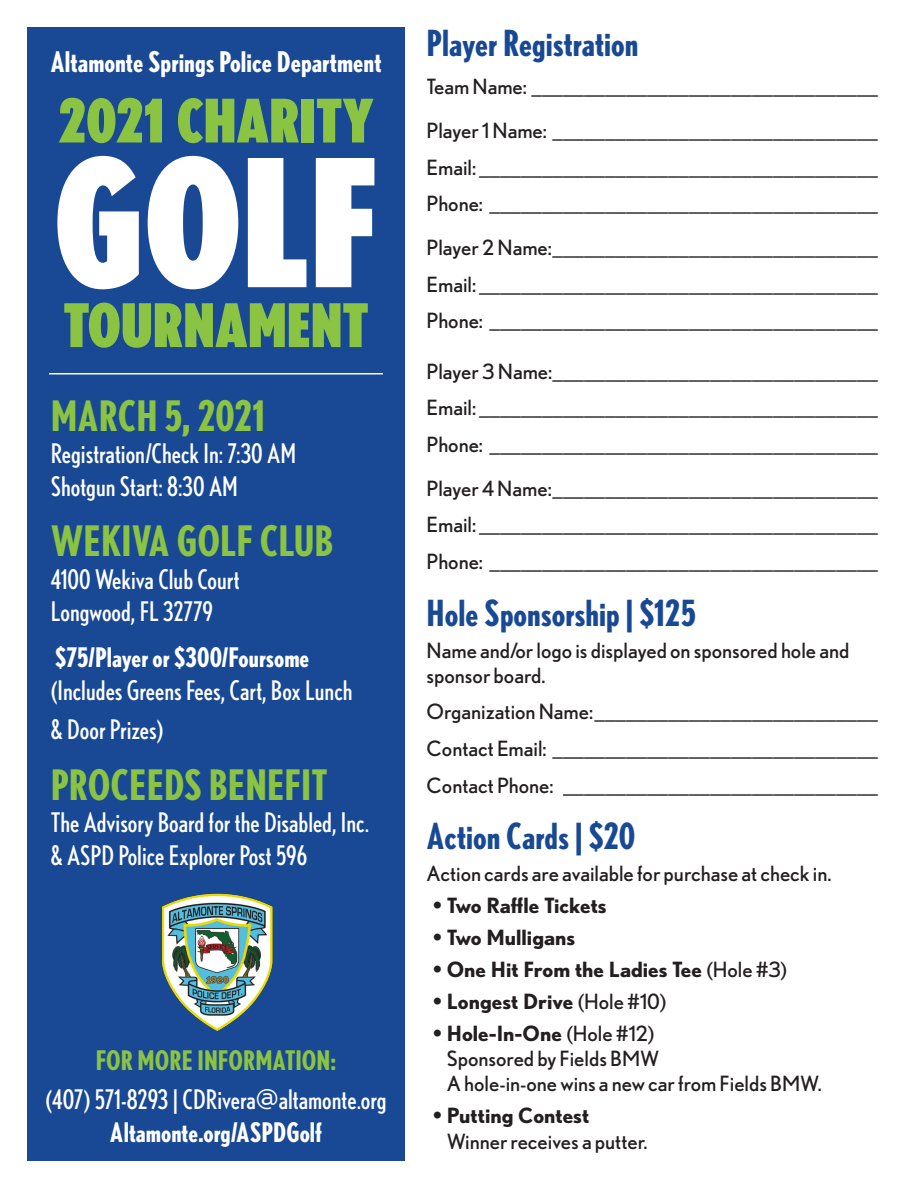
<style>
.page{position:relative;width:918px;height:1188px;background:#fff}
.page>*{position:absolute;margin:0;border:0;box-sizing:border-box;transform-origin:0 0}
.t1{font:900 condensed 177px "Nobel";color:#fff}
.t2{font:900 condensed 60px "Nobel";color:#8bc442}
.t3{font:700 condensed 42px "Nobel";color:#8bc442}
.t4{font:700 condensed 36px "Nobel";color:#194994}
.t5{font:700 condensed 28.5px "Nobel";color:#fff}
.t6{font:condensed 27px/32.4px "Nobel";color:#fff}
.t7{font:700 condensed 27px "Nobel";color:#fff}
.t8{font:700 condensed 27px "Nobel";color:#8bc442}
.t9{font:21px/36.8px "Nobel";color:#231f20}
.t10{font:700 21px "Nobel";color:#231f20}
.s1{font-weight:400}
.s2{font-weight:700}
</style>
<div class="page">
<div style="left:27px;top:27px;width:378px;height:1134px;background:#194994"></div>
<hr style="left:49px;top:373px;width:334px;height:1px;background:#fff">
<img style="left:161px;top:893px;width:112px;height:139px">
<h3 class="t5" style="left:50px;top:45px;width:333px">Altamonte Springs Police Department</h3>
<h2 class="t2" style="left:58px;top:84px;width:317px">2021 CHARITY</h2>
<h1 class="t1" style="left:54px;top:116px;width:326px">GOLF</h1>
<h2 class="t2" style="left:63px;top:289px;width:307px">TOURNAMENT</h2>
<h3 class="t3" style="left:51px;top:391px;width:216px">MARCH 5, 2021</h3>
<p class="t6" style="left:51px;top:437px;width:247px">Registration/Check In: 7:30 AM<br>Shotgun Start: 8:30 AM</p>
<h3 class="t3" style="left:51px;top:517px;width:284px">WEKIVA GOLF CLUB</h3>
<p class="t6" style="left:51px;top:563px;width:190px">4100 Wekiva Club Court<br>Longwood, FL 32779</p>
<p class="t7" style="left:55px;top:642px;width:256px">$75/Player or $300/Foursome</p>
<p class="t6" style="left:51px;top:670px;width:303px;line-height:39.6px">(Includes Greens Fees, Cart, Box Lunch &amp; Door Prizes)</p>
<h3 class="t3" style="left:51px;top:760px;width:278px">PROCEEDS BENEFIT</h3>
<p class="t6" style="left:51px;top:806px;width:320px">The Advisory Board for the Disabled, Inc. &amp; ASPD Police Explorer Post 596</p>
<p class="t8" style="left:96px;top:1045px;width:242px">FOR MORE INFORMATION:</p>
<p class="t6" style="left:45px;top:1083px;width:343px">(407) 571-8293 | CDRivera@altamonte.org</p>
<p class="t7" style="left:110px;top:1116px;width:214px">Altamonte.org/ASPDGolf</p>
<h3 class="t4" style="left:427px;top:22px;width:213px">Player Registration</h3>
<p class="t9" style="left:427px;top:65px;width:453px;line-height:43.5px">Team Name: _________________________________<br>Player 1 Name: _______________________________</p>
<p class="t9" style="left:427px;top:149px;width:453px">Email: ______________________________________<br>Phone: _____________________________________</p>
<p class="t9" style="left:427px;top:229px;width:453px;text-align:justify">Player 2 Name:_______________________________ Email: ______________________________________ Phone: _____________________________________</p>
<p class="t9" style="left:427px;top:353px;width:453px;text-align:justify">Player 3 Name:_______________________________ Email: ______________________________________ Phone: _____________________________________</p>
<p class="t9" style="left:427px;top:470px;width:453px;text-align:justify">Player 4 Name:_______________________________ Email: ______________________________________ Phone: _____________________________________</p>
<h3 class="t4" style="left:427px;top:592px;width:271px">Hole Sponsorship | $125</h3>
<p class="t9" style="left:427px;top:637px;width:424px;line-height:25.2px">Name and/or logo is displayed on sponsored hole and sponsor board.</p>
<p class="t9" style="left:427px;top:693px;width:453px;text-align:justify">Organization Name:___________________________ Contact Email: _______________________________ Contact Phone: ______________________________</p>
<h3 class="t4" style="left:427px;top:815px;width:210px">Action Cards | $20</h3>
<p class="t9" style="left:427px;top:855px;width:407px">Action cards are available for purchase at check in.</p>
<p class="t10" style="left:433px;top:893px;width:175px">• Two Raffle Tickets</p>
<p class="t10" style="left:433px;top:925px;width:143px">• Two Mulligans</p>
<p class="t10" style="left:433px;top:957px;width:355px">• One Hit From the Ladies Tee <span class="s1">(Hole #3)</span></p>
<p class="t10" style="left:433px;top:989px;width:234px">• Longest Drive <span class="s1">(Hole #10)</span></p>
<p class="t9" style="left:447px;top:1021px;width:376px;line-height:25.2px;text-indent:-14px"><span class="s2">• Hole-In-One</span> (Hole #12)<br>Sponsored by Fields BMW<br>A hole-in-one wins a new car from Fields BMW.</p>
<p class="t10" style="left:433px;top:1103px;width:157px">• Putting Contest</p>
<p class="t9" style="left:447px;top:1122px;width:202px">Winner receives a putter.</p>
</div>
